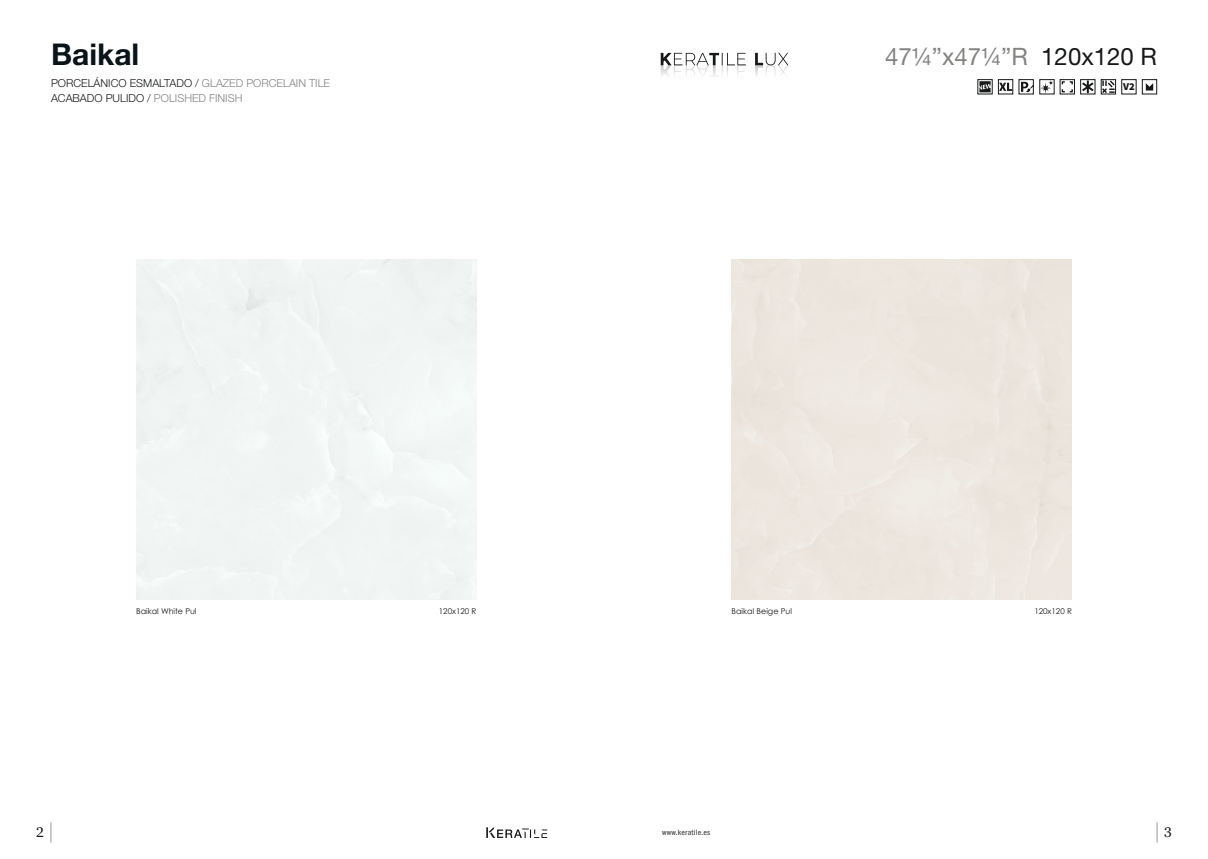
<style>
.page{position:relative;width:1208px;height:859px;background:#fff}
.page>*{position:absolute;margin:0;border:0;box-sizing:border-box;transform-origin:0 0}
.t1{font:700 30px "Helvetica Neue LT Std";color:#091519}
.t2{font:24px "Helvetica Neue LT Std";color:#838382}
.t3{font:14px "Georgia";color:#171818}
.t4{font:300 11px "Helvetica Neue LT Std";color:#171818}
.t5{font:900 10.5px "Source Sans Pro";color:#171818}
.t6{font:8px "Century Gothic";color:#171818}
.t7{font:500 condensed 8px "Franklin Gothic";letter-spacing:.02em;color:#504f4f}
.s1{color:#838382}
.s2{color:#171818}
</style>
<div class="page">
<svg style="left:1156px;top:822px;width:1px;height:20px"></svg>
<svg style="left:51px;top:822px;width:1px;height:20px"></svg>
<svg style="left:486px;top:827px;width:61px;height:11px"></svg>
<div style="left:1059px;top:79px;width:15px;height:15px;border:1px solid #171818"></div>
<svg style="left:1061px;top:81px;width:11px;height:11px"></svg>
<div style="left:1018px;top:79px;width:15px;height:15px;border:1px solid #171818"></div>
<svg style="left:1021px;top:82px;width:12px;height:10px"></svg>
<div style="left:1080px;top:79px;width:15px;height:15px;border:1px solid #171818"></div>
<svg style="left:1082px;top:80px;width:11px;height:13px"></svg>
<div style="left:1101px;top:79px;width:14px;height:15px;border:1px solid #171818"></div>
<svg style="left:1102px;top:81px;width:12px;height:12px"></svg>
<div style="left:1121px;top:79px;width:15px;height:15px;border:1px solid #171818"></div>
<div style="left:1142px;top:79px;width:15px;height:15px;border:1px solid #171818"></div>
<svg style="left:1145px;top:83px;width:8px;height:8px"></svg>
<svg style="left:979px;top:81px;width:11px;height:11px"></svg>
<div style="left:1039px;top:79px;width:15px;height:15px;border:1px solid #171818"></div>
<svg style="left:1040px;top:80px;width:13px;height:14px"></svg>
<svg style="left:660px;top:53px;width:86px;height:23px"></svg>
<svg style="left:755px;top:53px;width:33px;height:23px"></svg>
<div style="left:998px;top:79px;width:15px;height:15px;border:1px solid #171818"></div>
<svg style="left:999px;top:83px;width:13px;height:8px"></svg>
<p class="t1" style="left:51px;top:36px;width:90px">Baikal</p>
<p class="t4" style="left:51px;top:91px;width:193px">ACABADO PULIDO / <span class="s1">POLISHED FINISH</span></p>
<p class="t4" style="left:51px;top:77px;width:281px">PORCELÁNICO ESMALTADO / <span class="s1">GLAZED PORCELAIN TILE</span></p>
<p class="t2" style="left:885px;top:42px;width:273px">471/4”x471/4”R <span class="s2">120x120 R</span></p>
<p class="t5" style="left:1123px;top:80px;width:13px">V2</p>
<p class="t6" style="left:136px;top:606px;width:62px">Baikal White Pul</p>
<p class="t6" style="left:439px;top:606px;width:39px">120x120 R</p>
<p class="t6" style="left:731px;top:606px;width:62px">Baikal Beige Pul</p>
<p class="t6" style="left:1034px;top:606px;width:39px">120x120 R</p>
<p class="t3" style="left:36px;top:824px;width:9px">2</p>
<p class="t7" style="left:662px;top:827px;width:50px">www.keratile.es</p>
<p class="t3" style="left:1164px;top:824px;width:9px">3</p>
</div>
